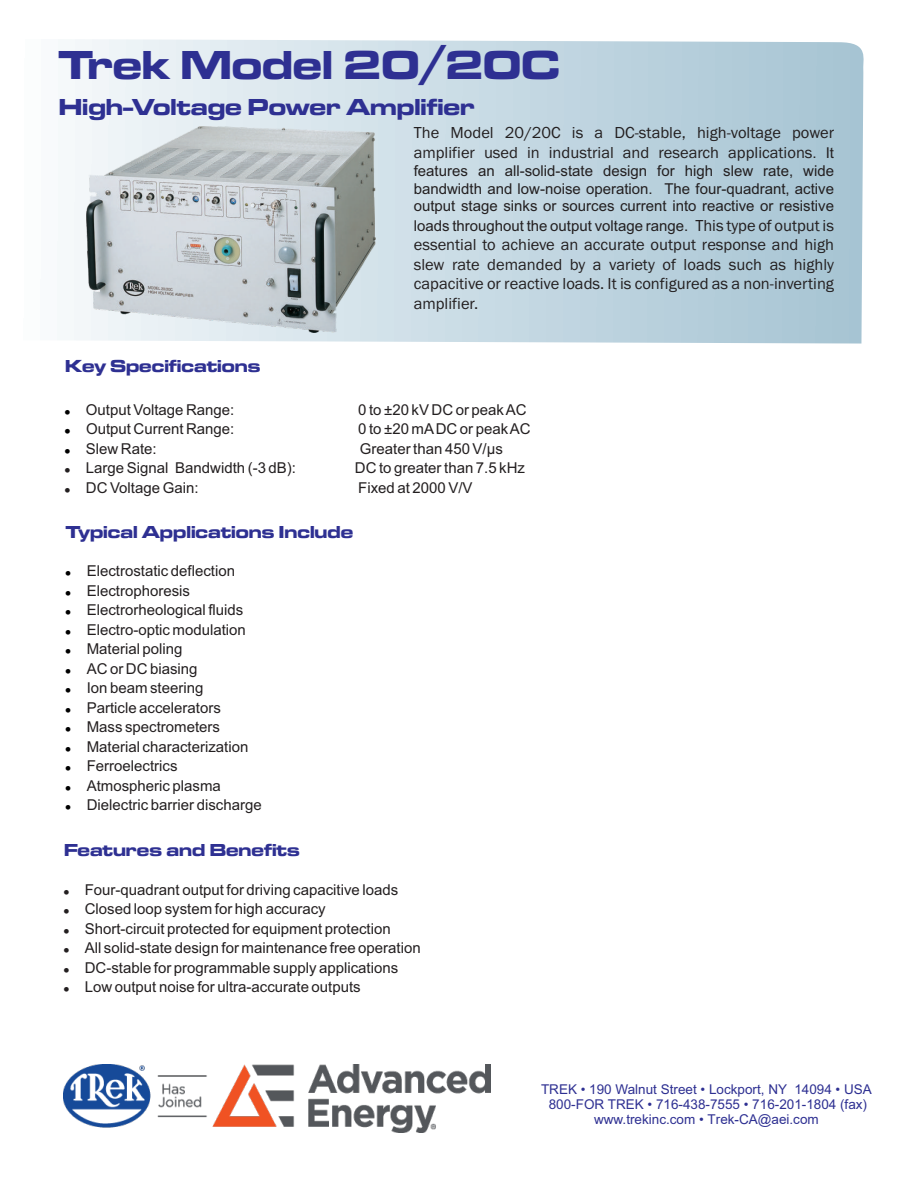
<style>
.page{position:relative;width:918px;height:1188px;background:#fff}
.page>*{position:absolute;margin:0;border:0;box-sizing:border-box;transform-origin:0 0}
.t1{font:42px "Microgramma D Bold Exte";color:#2e3092}
.t2{font:24px "Microgramma D Bold Exte";color:#2e3092}
.t3{font:18px "Microgramma D Bold Exte";color:#2e3092}
.t4{font:16.5px/19.6px "Franklin Gothic";color:#231f20}
.t5{font:15px/19.5px "Arial";color:#231f20}
.t6{font:13.5px/15.1px "Arial";color:#2e3092;text-align:center}
.s1{font-family:"Arial";font-size:15px}
.s2{font-family:"Franklin Gothic";font-size:16.5px}
.s3{font-style:inherit}
</style>
<div class="page">
<svg style="left:74px;top:39px;width:790px;height:305px;background:#c4d8e2"></svg>
<img style="left:86px;top:127px;width:290px;height:205px">
<img style="left:63px;top:1065px;width:428px;height:67px">
<h1 class="t1" style="left:59px;top:46px;width:502px">Trek Model 20/20C</h1>
<h2 class="t2" style="left:59px;top:96px;width:417px">High-Voltage Power Amplifier</h2>
<p class="t4" style="left:414px;top:124px;width:422px">The Model 20/20C is a DC-stable, high-voltage power amplifier used in industrial and research applications<span class="s1">. It</span></p>
<p class="t5" style="left:414px;top:163px;width:422px;line-height:17.5px;text-align:justify">features an all-solid-state design for high slew rate, wide bandwidth and low-noise operation. The four-quadrant, active output stage sinks or sources current into reactive or resistive</p>
<p class="t5" style="left:414px;top:217px;width:422px">loads throughout the output voltage range. <span class="s2">This type of output is</span></p>
<p class="t4" style="left:414px;top:236px;width:422px;text-align:justify">essential to achieve an accurate output response and high slew rate demanded by a variety of loads such as highly capacitive or reactive loads. It is configured as a non-inverting amplifier.</p>
<p class="t3" style="left:65px;top:358px;width:197px">Key Specifications</p>
<p class="t5" style="left:86px;top:401px;width:150px">Output Voltage Range:</p>
<p class="t5" style="left:358px;top:401px;width:170px">0 to ±20 kV DC or peak AC</p>
<p class="t5" style="left:86px;top:421px;width:150px">Output Current Range:</p>
<p class="t5" style="left:358px;top:421px;width:174px">0 to ±20 mA DC or peak AC</p>
<p class="t5" style="left:86px;top:440px;width:72px">Slew Rate:</p>
<p class="t5" style="left:360px;top:440px;width:144px">Greater than 450 V/µs</p>
<p class="t5" style="left:86px;top:460px;width:212px">Large Signal Bandwidth (-3 dB):</p>
<p class="t5" style="left:355px;top:460px;width:172px">DC to greater than 7.5 kHz</p>
<p class="t5" style="left:86px;top:479px;width:114px">DC Voltage Gain:</p>
<p class="t5" style="left:358px;top:479px;width:116px">Fixed at 2000 V/V</p>
<p class="t3" style="left:66px;top:524px;width:289px">Typical Applications Include</p>
<p class="t5" style="left:87px;top:563px;width:177px">Electrostatic deflection<br>Electrophoresis<br>Electrorheological fluids<br>Electro-optic modulation<br>Material poling<br>AC or DC biasing<br>Ion beam steering<br>Particle accelerators<br>Mass spectrometers<br>Material characterization<br>Ferroelectrics<br>Atmospheric plasma<br>Dielectric barrier discharge</p>
<p class="t3" style="left:64px;top:842px;width:237px">Features and Benefits</p>
<p class="t5" style="left:85px;top:881px;width:338px">Four-quadrant output for driving capacitive loads Closed loop system for high accuracy<br>Short-circuit protected for equipment protection<br>All solid-state design for maintenance free operation DC-stable for programmable supply applications Low output noise for ultra-accurate outputs</p>
<p class="t6" style="left:541px;top:1083px;width:332px">TREK • 190 Walnut Street • Lockport, NY 14094 • USA<br>800-FOR TREK • 716-438-7555 • 716-201-1804 (fax) www.trekinc.com • <span class="s3">Trek-CA@aei.com</span></p>
</div>
